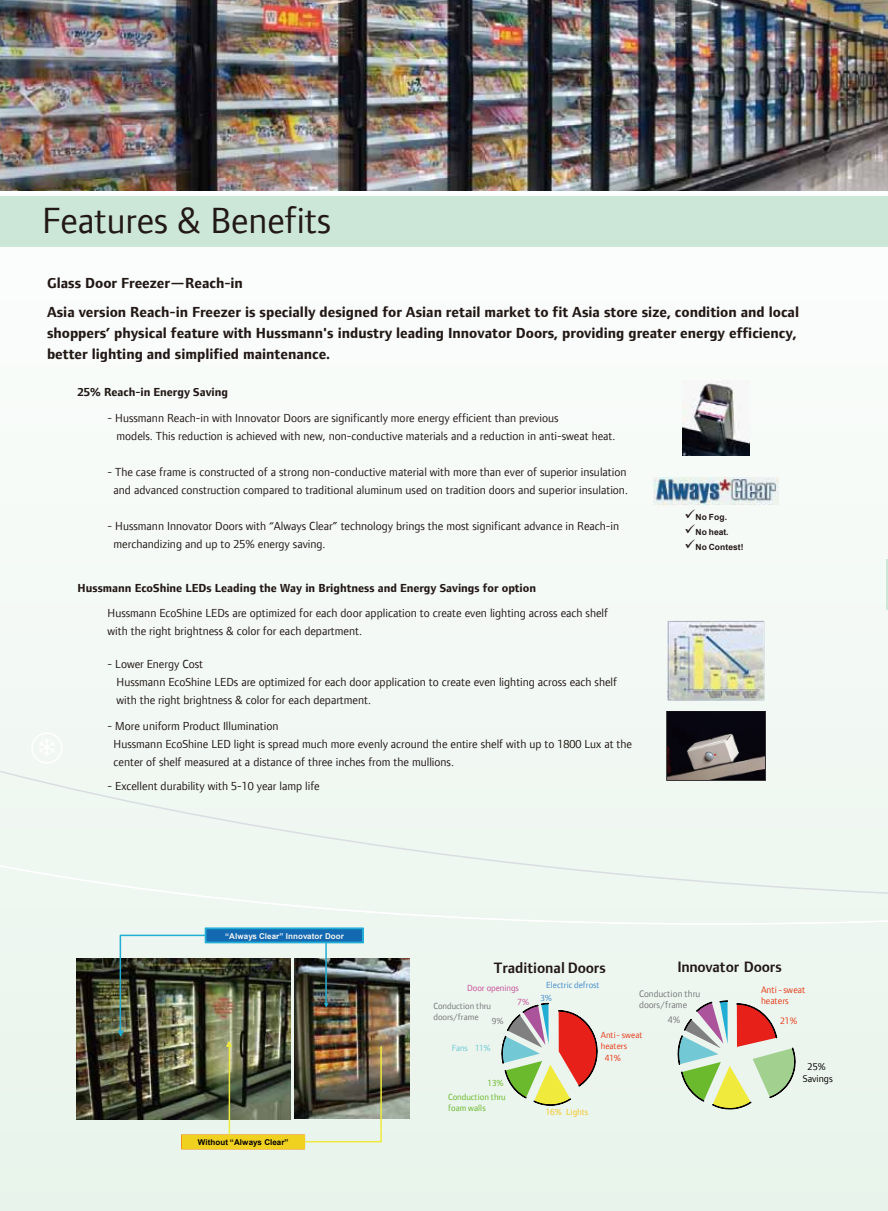
<style>
.page{position:relative;width:888px;height:1211px;background:#fff}
.page>*{position:absolute;margin:0;border:0;box-sizing:border-box;transform-origin:0 0}
.t1{font:37.5px "Foundry Form Sans";color:#221815}
.t2{font:15.45px "Foundry Form Sans Demi OSF";color:#221815}
.t3{font:700 15px/28.5px "Foundry Form Sans";color:#221815}
.t4{font:12px/18px "Foundry Form Sans";color:#221815}
.t5{font:700 12px "Foundry Form Sans";color:#221815}
.t6{font:10.2px/12px "Foundry Form Sans";color:#040000;text-align:center}
.t7{font:9.6px/11.6px "Foundry Form Sans";letter-spacing:-.01em;color:#777778}
.t8{font:9.6px/11.6px "Foundry Form Sans";letter-spacing:-.005em;color:#e83b19}
.t9{font:9.15px/10.9px "Foundry Form Sans";letter-spacing:-.01em;color:#777778}
.t10{font:9.15px/10.9px "Foundry Form Sans";letter-spacing:-.005em;color:#6bb92d}
.t11{font:9.15px/10.9px "Foundry Form Sans";letter-spacing:-.005em;color:#e83b19}
.t12{font:9.15px "Foundry Form Sans";letter-spacing:-.005em;color:#478ccb}
.t13{font:9.15px "Foundry Form Sans";letter-spacing:-.01em;color:#c75098}
.t14{font:9.15px "Foundry Form Sans";letter-spacing:-.01em;color:#f4c51e}
.t15{font:9.15px "Foundry Form Sans";letter-spacing:-.01em;color:#72c8d5}
.t16{font:700 8.4px "Arial";letter-spacing:.02em;color:#221815}
.t17{font:700 7.95px "Arial";letter-spacing:.01em;color:#f2f2f2}
.t18{font:700 7.95px "Arial";letter-spacing:.01em;color:#040000}
</style>
<div class="page">
<div style="left:0;top:0;width:888px;height:1210px;background:#f5faf7"></div>
<div style="left:0;top:958px;width:888px;height:252px;background:#eaf5ed"></div>
<svg style="left:0;top:767px;width:888px;height:127px"></svg>
<hr style="left:887px;top:559px;width:1px;height:51px;background:#cce7d7">
<img style="left:682px;top:381px;width:68px;height:75px">
<img style="left:653px;top:477px;width:126px;height:27px">
<img style="left:77px;top:958px;width:41px;height:161px">
<img style="left:383px;top:958px;width:26px;height:160px">
<img style="left:118px;top:927px;width:265px;height:222px">
<img style="left:0;top:0;width:888px;height:191px">
<div style="left:0;top:196px;width:888px;height:51px;background:#cce7d7"></div>
<svg style="left:678px;top:1000px;width:119px;height:109px"></svg>
<svg style="left:502px;top:1003px;width:95px;height:102px"></svg>
<img style="left:667px;top:711px;width:98px;height:69px">
<img style="left:667px;top:620px;width:97px;height:80px">
<h1 class="t1" style="left:42px;top:199px;width:290px">Features &amp; Benefits</h1>
<p class="t3" style="left:47px;top:269px;width:754px">Glass Door Freezer—Reach-in<br>Asia version Reach-in Freezer is specially designed for Asian retail market to fit Asia store size, condition and local</p>
<p class="t3" style="left:47px;top:322px;width:751px;line-height:21px">shoppers’ physical feature with Hussmann's industry leading Innovator Doors, providing greater energy efficiency, better lighting and simplified maintenance.</p>
<p class="t5" style="left:78px;top:386px;width:152px">25% Reach-in Energy Saving</p>
<p class="t4" style="left:117px;top:409px;width:500px;text-indent:-9px">- Hussmann Reach-in with Innovator Doors are significantly more energy efficient than previous<br>models. This reduction is achieved with new, non-conductive materials and a reduction in anti-sweat heat.</p>
<p class="t4" style="left:108px;top:463px;width:522px;text-align:center">- The case frame is constructed of a strong non-conductive material with more than ever of superior insulation and advanced construction compared to traditional aluminum used on tradition doors and superior insulation.</p>
<p class="t4" style="left:114px;top:517px;width:507px;text-indent:-6px">- Hussmann Innovator Doors with “Always Clear” technology brings the most significant advance in Reach-in merchandizing and up to 25% energy saving.</p>
<p class="t5" style="left:78px;top:581px;width:460px">Hussmann EcoShine LEDs Leading the Way in Brightness and Energy Savings for option</p>
<p class="t4" style="left:108px;top:604px;width:502px">Hussmann EcoShine LEDs are optimized for each door application to create even lighting across each shelf with the right brightness &amp; color for each department.</p>
<p class="t4" style="left:117px;top:655px;width:502px;text-indent:-9px">- Lower Energy Cost<br>Hussmann EcoShine LEDs are optimized for each door application to create even lighting across each shelf with the right brightness &amp; color for each department.</p>
<p class="t4" style="left:114px;top:716px;width:520px;text-indent:-6px">- More uniform Product Illumination<br>Hussmann EcoShine LED light is spread much more evenly acround the entire shelf with up to 1800 Lux at the center of shelf measured at a distance of three inches from the mullions.</p>
<p class="t4" style="left:108px;top:776px;width:214px">- Excellent durability with 5-10 year lamp life</p>
<p class="t16" style="left:685px;top:511px;width:44px">✓No Fog.</p>
<p class="t16" style="left:685px;top:526px;width:46px">✓No heat.</p>
<p class="t16" style="left:685px;top:541px;width:60px">✓No Contest!</p>
<p class="t17" style="left:225px;top:930px;width:120px">“Always Clear” Innovator Door</p>
<p class="t18" style="left:198px;top:1137px;width:92px">Without “Always Clear”</p>
<p class="t2" style="left:494px;top:958px;width:114px">Traditional Doors</p>
<p class="t2" style="left:678px;top:957px;width:106px">Innovator Doors</p>
<p class="t13" style="left:467px;top:982px;width:53px">Door openings</p>
<p class="t9" style="left:434px;top:1000px;width:59px">Conduction thru doors/frame</p>
<p class="t9" style="left:492px;top:1015px;width:13px">9%</p>
<p class="t13" style="left:518px;top:997px;width:13px">7%</p>
<p class="t12" style="left:546px;top:979px;width:55px">Electric defrost</p>
<p class="t12" style="left:540px;top:992px;width:13px">3%</p>
<p class="t7" style="left:639px;top:987px;width:63px">Conduction thru doors/frame</p>
<p class="t8" style="left:761px;top:983px;width:45px">Anti - sweat heaters</p>
<p class="t7" style="left:668px;top:1014px;width:14px">4%</p>
<p class="t8" style="left:780px;top:1014px;width:19px">21%</p>
<p class="t15" style="left:452px;top:1042px;width:40px">Fans 11%</p>
<p class="t10" style="left:488px;top:1077px;width:18px">13%</p>
<p class="t10" style="left:448px;top:1091px;width:59px">Conduction thru foam walls</p>
<p class="t11" style="left:601px;top:1029px;width:43px">Anti- sweat heaters</p>
<p class="t11" style="left:605px;top:1052px;width:18px">41%</p>
<p class="t14" style="left:546px;top:1106px;width:44px">16% Lights</p>
<p class="t6" style="left:803px;top:1060px;width:31px">25%<br>Savings</p>
</div>
